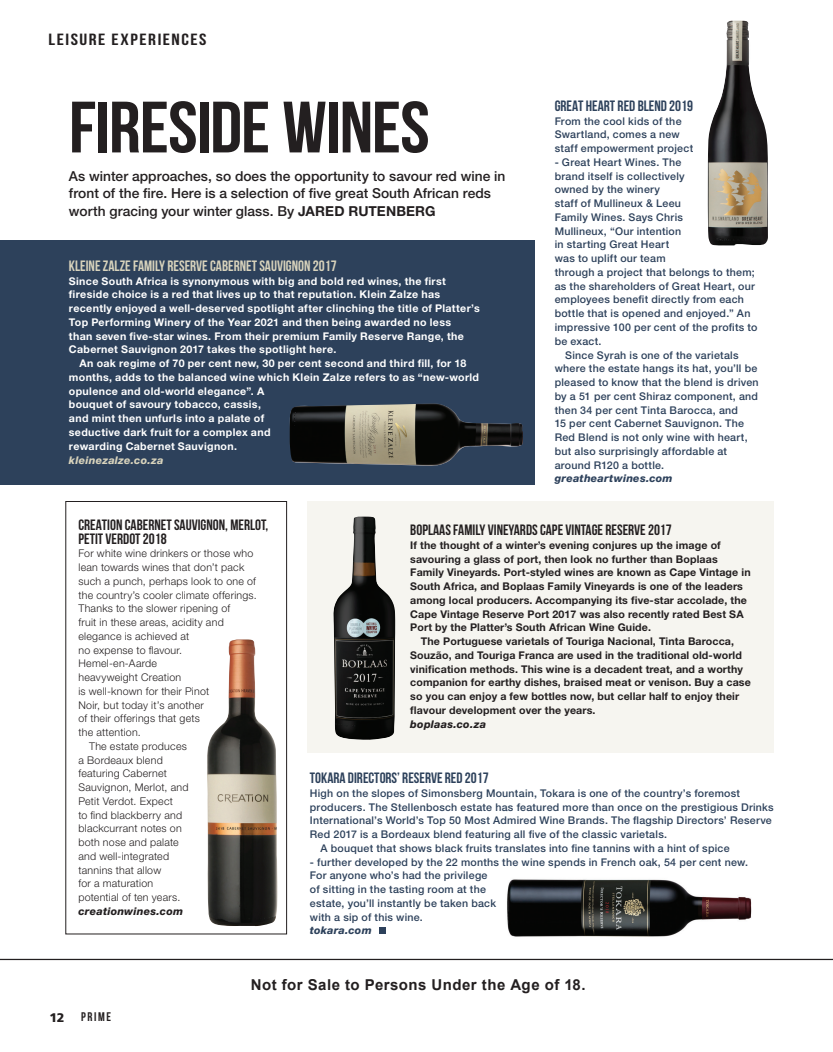
<style>
.page{position:relative;width:833px;height:1052px;background:#fff}
.page>*{position:absolute;margin:0;border:0;box-sizing:border-box;transform-origin:0 0}
.t1{font:700 72.5px "Bebas Neue";letter-spacing:-.015em;color:#231f20;scale:1.09 1}
.t2{font:700 16.25px "Bebas Neue";letter-spacing:.08em;color:#231f20;scale:1.2 1}
.t3{font:700 15px/13.8px "Bebas Neue";color:#231f20}
.t4{font:700 15px "Bebas Neue";color:#2d415b}
.t5{font:700 15px "Bebas Neue";color:#d8d3bc}
.t6{font:700 15px "Arial";letter-spacing:.03em;color:#231f20}
.t7{font:500 13.75px/17.5px "Helvetica Neue LT Std";letter-spacing:.005em;color:#231f20}
.t8{font:12.5px "Bebas Neue";letter-spacing:.125em;color:#231f20}
.t9{font:900 12.5px "Frutiger LT Std";color:#231f20}
.t10{font:500 10.62px/13.8px "Helvetica Neue LT Std";letter-spacing:.025em;color:#2d415b}
.t11{font:700 10.62px "Helvetica Neue LT Std";letter-spacing:.01em;color:#231f20}
.t12{font:700 10.62px/13.8px "Helvetica Neue LT Std";letter-spacing:.03em;color:#fff}
.t13{font:300 10.62px "Helvetica Neue LT Std";letter-spacing:.02em;color:#231f20}
.t14{font:italic 800 10.62px "Helvetica Neue LT Std";letter-spacing:.02em;color:#231f20}
.t15{font:italic 800 10.62px "Helvetica Neue LT Std";letter-spacing:.02em;color:#2d415b}
.t16{font:italic 800 10.62px "Helvetica Neue LT Std";letter-spacing:.02em;color:#d8d3bc}
.s1{font-weight:700}
</style>
<div class="page">
<div style="left:65px;top:501px;width:222px;height:433px;border:1px solid #231f20"></div>
<div style="left:307px;top:501px;width:466px;height:251px;background:#f6f5f0"></div>
<div style="left:0;top:241px;width:534px;height:244px;background:#2d415b"></div>
<div style="left:378px;top:927px;width:7px;height:7px;background:#2d415b"></div>
<hr style="left:0;top:959px;width:832px;height:1px;background:#231f20">
<img style="left:289px;top:403px;width:234px;height:63px">
<img style="left:207px;top:639px;width:71px;height:287px">
<img style="left:707px;top:21px;width:61px;height:225px">
<img style="left:507px;top:879px;width:245px;height:58px">
<img style="left:333px;top:516px;width:62px;height:224px">
<h2 class="t2" style="left:48px;top:30px;width:133px">LEISURE EXPERIENCES</h2>
<h1 class="t1" style="left:69px;top:88px;width:332px">FIRESIDE WINES</h1>
<p class="t7" style="left:69px;top:167px;width:437px">As winter approaches, so does the opportunity to savour red wine in front of the fire. Here is a selection of five great South African reds worth gracing your winter glass. By <span class="s1">Jared Rutenberg</span></p>
<h3 class="t5" style="left:69px;top:257px;width:269px">KLEINE ZALZE FAMILY RESERVE CABERNET SAUVIGNON 2017</h3>
<p class="t12" style="left:69px;top:274px;width:412px">Since South Africa is synonymous with big and bold red wines, the first fireside choice is a red that lives up to that reputation. Klein Zalze has recently enjoyed a well-deserved spotlight after clinching the title of Platter’s Top Performing Winery of the Year 2021 and then being awarded no less<br>than seven five-star wines. From their premium Family Reserve Range, the Cabernet Sauvignon 2017 takes the spotlight here.</p>
<p class="t12" style="left:69px;top:356px;width:411px;text-indent:11px">An oak regime of 70 per cent new, 30 per cent second and third fill, for 18 months, adds to the balanced wine which Klein Zalze refers to as “new-world opulence and old-world elegance”. A<br>bouquet of savoury tobacco, cassis,<br>and mint then unfurls into a palate of<br>seductive dark fruit for a complex and<br>rewarding Cabernet Sauvignon.</p>
<p class="t16" style="left:69px;top:453px;width:96px">kleinezalze.co.za</p>
<h3 class="t4" style="left:554px;top:98px;width:140px">GREAT HEART RED BLEND 2019</h3>
<p class="t10" style="left:554px;top:114px;width:140px">From the cool kids of the<br>Swartland, comes a new staff empowerment project</p>
<p class="t10" style="left:554px;top:155px;width:128px">- Great Heart Wines. The</p>
<p class="t10" style="left:554px;top:169px;width:131px">brand itself is collectively</p>
<p class="t10" style="left:554px;top:183px;width:107px">owned by the winery</p>
<p class="t10" style="left:554px;top:196px;width:128px">staff of Mullineux &amp; Leeu</p>
<p class="t10" style="left:554px;top:210px;width:130px">Family Wines. Says Chris</p>
<p class="t10" style="left:554px;top:224px;width:128px">Mullineux, “Our intention</p>
<p class="t10" style="left:554px;top:238px;width:116px">in starting Great Heart</p>
<p class="t10" style="left:554px;top:251px;width:112px">was to uplift our team</p>
<p class="t10" style="left:554px;top:265px;width:201px">through a project that belongs to them;</p>
<p class="t10" style="left:554px;top:279px;width:201px">as the shareholders of Great Heart, our</p>
<p class="t10" style="left:554px;top:293px;width:191px">employees benefit directly from each</p>
<p class="t10" style="left:554px;top:306px;width:197px">bottle that is opened and enjoyed.” An</p>
<p class="t10" style="left:554px;top:320px;width:204px">impressive 100 per cent of the profits to</p>
<p class="t10" style="left:554px;top:334px;width:48px">be exact.</p>
<p class="t10" style="left:565px;top:348px;width:175px">Since Syrah is one of the varietals</p>
<p class="t10" style="left:554px;top:361px;width:204px">where the estate hangs its hat, you’ll be</p>
<p class="t10" style="left:554px;top:375px;width:205px">pleased to know that the blend is driven</p>
<p class="t10" style="left:554px;top:389px;width:205px">by a 51 per cent Shiraz component, and</p>
<p class="t10" style="left:554px;top:403px;width:185px">then 34 per cent Tinta Barocca, and</p>
<p class="t10" style="left:554px;top:416px;width:191px">15 per cent Cabernet Sauvignon. The</p>
<p class="t10" style="left:554px;top:430px;width:194px">Red Blend is not only wine with heart,</p>
<p class="t10" style="left:554px;top:444px;width:174px">but also surprisingly affordable at</p>
<p class="t10" style="left:554px;top:458px;width:111px">around R120 a bottle.</p>
<p class="t15" style="left:554px;top:472px;width:119px">greatheartwines.com</p>
<h3 class="t3" style="left:78px;top:517px;width:191px">CREATION CABERNET SAUVIGNON, MERLOT,<br>PETIT VERDOT 2018</h3>
<p class="t13" style="left:78px;top:547px;width:176px">For white wine drinkers or those who</p>
<p class="t13" style="left:78px;top:561px;width:167px">lean towards wines that don’t pack</p>
<p class="t13" style="left:78px;top:574px;width:179px">such a punch, perhaps look to one of</p>
<p class="t13" style="left:78px;top:588px;width:180px">the country’s cooler climate offerings.</p>
<p class="t13" style="left:78px;top:602px;width:153px">Thanks to the slower ripening of</p>
<p class="t13" style="left:78px;top:616px;width:147px">fruit in these areas, acidity and</p>
<p class="t13" style="left:78px;top:629px;width:112px">elegance is achieved at</p>
<p class="t13" style="left:78px;top:643px;width:105px">no expense to flavour.</p>
<p class="t13" style="left:78px;top:657px;width:80px">Hemel-en-Aarde</p>
<p class="t13" style="left:78px;top:671px;width:104px">heavyweight Creation</p>
<p class="t13" style="left:78px;top:684px;width:132px">is well-known for their Pinot</p>
<p class="t13" style="left:78px;top:698px;width:127px">Noir, but today it’s another</p>
<p class="t13" style="left:78px;top:712px;width:123px">of their offerings that gets</p>
<p class="t13" style="left:78px;top:726px;width:64px">the attention.</p>
<p class="t13" style="left:89px;top:739px;width:99px">The estate produces</p>
<p class="t13" style="left:78px;top:753px;width:86px">a Bordeaux blend</p>
<p class="t13" style="left:78px;top:767px;width:90px">featuring Cabernet</p>
<p class="t13" style="left:78px;top:781px;width:111px">Sauvignon, Merlot, and</p>
<p class="t13" style="left:78px;top:794px;width:96px">Petit Verdot. Expect</p>
<p class="t13" style="left:78px;top:808px;width:105px">to find blackberry and</p>
<p class="t13" style="left:78px;top:822px;width:105px">blackcurrant notes on</p>
<p class="t13" style="left:78px;top:836px;width:102px">both nose and palate</p>
<p class="t13" style="left:78px;top:849px;width:92px">and well-integrated</p>
<p class="t13" style="left:78px;top:863px;width:84px">tannins that allow</p>
<p class="t13" style="left:78px;top:877px;width:76px">for a maturation</p>
<p class="t13" style="left:78px;top:891px;width:103px">potential of ten years.</p>
<p class="t14" style="left:78px;top:905px;width:106px">creationwines.com</p>
<h3 class="t3" style="left:410px;top:523px;width:263px">BOPLAAS FAMILY VINEYARDS CAPE VINTAGE RESERVE 2017</h3>
<p class="t11" style="left:410px;top:538px;width:312px">If the thought of a winter’s evening conjures up the image of</p>
<p class="t11" style="left:410px;top:552px;width:309px">savouring a glass of port, then look no further than Boplaas</p>
<p class="t11" style="left:410px;top:566px;width:341px">Family Vineyards. Port-styled wines are known as Cape Vintage in</p>
<p class="t11" style="left:410px;top:580px;width:334px">South Africa, and Boplaas Family Vineyards is one of the leaders</p>
<p class="t11" style="left:410px;top:593px;width:338px">among local producers. Accompanying its five-star accolade, the</p>
<p class="t11" style="left:410px;top:607px;width:334px">Cape Vintage Reserve Port 2017 was also recently rated Best SA</p>
<p class="t11" style="left:410px;top:621px;width:242px">Port by the Platter’s South African Wine Guide.</p>
<p class="t11" style="left:420px;top:635px;width:314px">The Portuguese varietals of Touriga Nacional, Tinta Barocca,</p>
<p class="t11" style="left:410px;top:648px;width:333px">Souzão, and Touriga Franca are used in the traditional old-world</p>
<p class="t11" style="left:410px;top:662px;width:334px">vinification methods. This wine is a decadent treat, and a worthy</p>
<p class="t11" style="left:410px;top:676px;width:342px">companion for earthy dishes, braised meat or venison. Buy a case</p>
<p class="t11" style="left:410px;top:690px;width:330px">so you can enjoy a few bottles now, but cellar half to enjoy their</p>
<p class="t11" style="left:410px;top:703px;width:186px">flavour development over the years.</p>
<p class="t14" style="left:410px;top:717px;width:77px">boplaas.co.za</p>
<h3 class="t4" style="left:310px;top:769px;width:180px">TOKARA DIRECTORS’ RESERVE RED 2017</h3>
<p class="t10" style="left:310px;top:786px;width:431px">High on the slopes of Simonsberg Mountain, Tokara is one of the country’s foremost</p>
<p class="t10" style="left:310px;top:800px;width:465px">producers. The Stellenbosch estate has featured more than once on the prestigious Drinks</p>
<p class="t10" style="left:310px;top:813px;width:463px">International’s World’s Top 50 Most Admired Wine Brands. The flagship Directors’ Reserve</p>
<p class="t10" style="left:310px;top:827px;width:358px">Red 2017 is a Bordeaux blend featuring all five of the classic varietals.</p>
<p class="t10" style="left:320px;top:841px;width:410px">A bouquet that shows black fruits translates into fine tannins with a hint of spice</p>
<p class="t10" style="left:310px;top:855px;width:439px">- further developed by the 22 months the wine spends in French oak, 54 per cent new.<br>For anyone who’s had the privilege<br>of sitting in the tasting room at the<br>estate, you’ll instantly be taken back<br>with a sip of this wine.</p>
<p class="t15" style="left:310px;top:924px;width:63px">tokara.com</p>
<p class="t9" style="left:49px;top:1010px;width:16px">12</p>
<p class="t8" style="left:81px;top:1009px;width:31px">PRIME</p>
<h3 class="t6" style="left:251px;top:976px;width:336px">Not for Sale to Persons Under the Age of 18.</h3>
</div>
